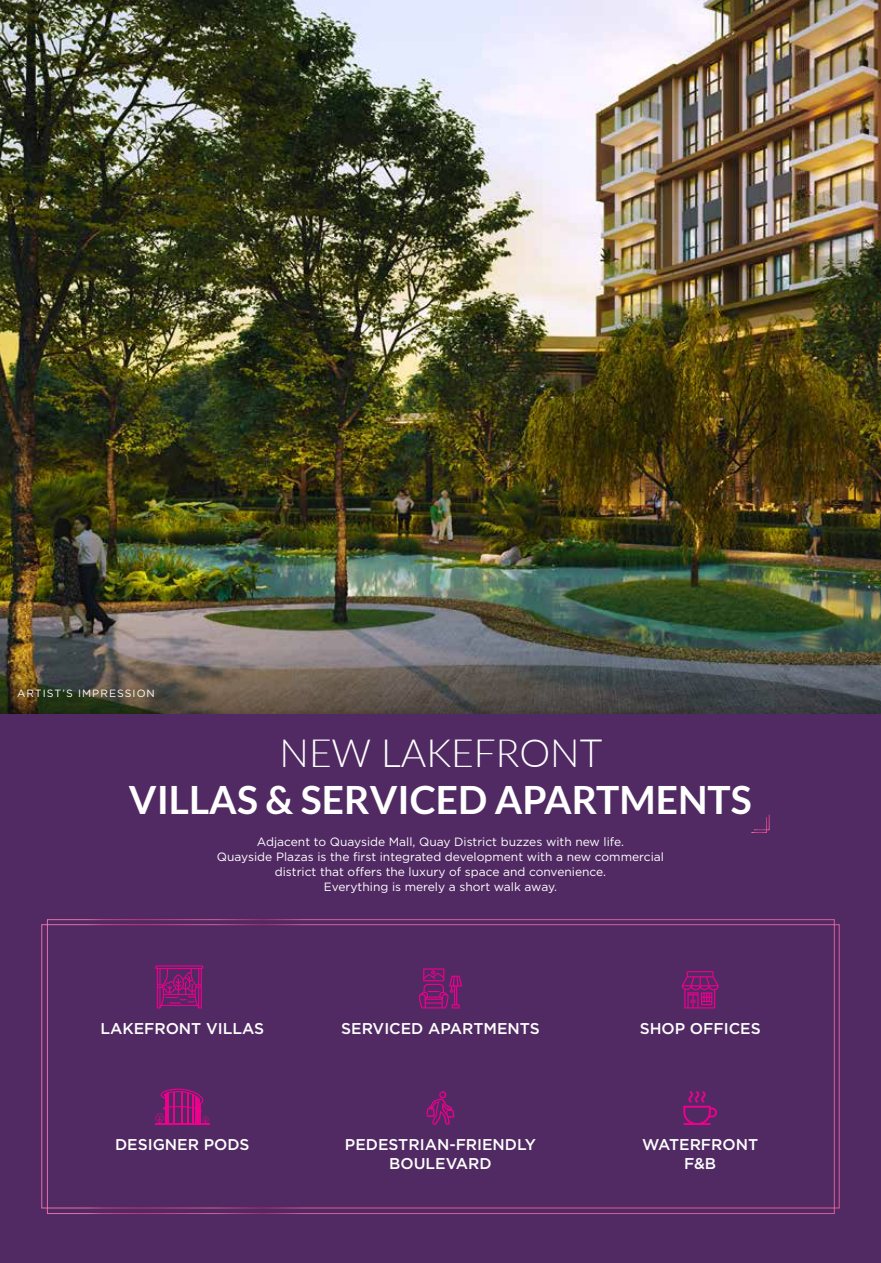
<style>
.page{position:relative;width:881px;height:1263px;background:#fff}
.page>*{position:absolute;margin:0;border:0;box-sizing:border-box;transform-origin:0 0}
.t1{font:700 39px "Lato";color:#fff}
.t2{font:300 39px "Lato";color:#fff}
.t3{font:500 15.6px/18.8px "Gotham";color:#fff;text-align:center}
.t4{font:12px/15px "Gotham";color:#fff;text-align:center}
.t5{font:10.5px "Gotham";letter-spacing:.1em;color:#fff}
</style>
<div class="page">
<div style="left:0;top:0;width:880px;height:1263px;background:#512a63"></div>
<svg style="left:41px;top:919px;width:798px;height:295px"></svg>
<svg style="left:418px;top:968px;width:44px;height:40px"></svg>
<svg style="left:681px;top:971px;width:37px;height:37px"></svg>
<svg style="left:155px;top:1088px;width:54px;height:37px"></svg>
<svg style="left:426px;top:1091px;width:28px;height:34px"></svg>
<svg style="left:683px;top:1091px;width:33px;height:34px"></svg>
<svg style="left:155px;top:965px;width:48px;height:43px"></svg>
<img style="left:0;top:0;width:880px;height:625px">
<img style="left:0;top:625px;width:880px;height:89px">
<svg style="left:751px;top:814px;width:18px;height:19px"></svg>
<p class="t5" style="left:17px;top:687px;width:139px">ARTIST’S IMPRESSION</p>
<h1 class="t2" style="left:279px;top:726px;width:324px">NEW LAKEFRONT</h1>
<h1 class="t1" style="left:129px;top:777px;width:624px">VILLAS &amp; SERVICED APARTMENTS</h1>
<p class="t4" style="left:217px;top:834px;width:448px">Adjacent to Quayside Mall, Quay District buzzes with new life.<br>Quayside Plazas is the first integrated development with a new commercial district that offers the luxury of space and convenience.<br>Everything is merely a short walk away.</p>
<h2 class="t3" style="left:100px;top:1018px;width:165px">LAKEFRONT VILLAS</h2>
<h2 class="t3" style="left:341px;top:1018px;width:200px">SERVICED APARTMENTS</h2>
<h2 class="t3" style="left:639px;top:1018px;width:122px">SHOP OFFICES</h2>
<h2 class="t3" style="left:115px;top:1135px;width:136px">DESIGNER PODS</h2>
<h2 class="t3" style="left:345px;top:1135px;width:192px">PEDESTRIAN-FRIENDLY<br>BOULEVARD</h2>
<h2 class="t3" style="left:642px;top:1135px;width:117px">WATERFRONT<br>F&amp;B</h2>
</div>
